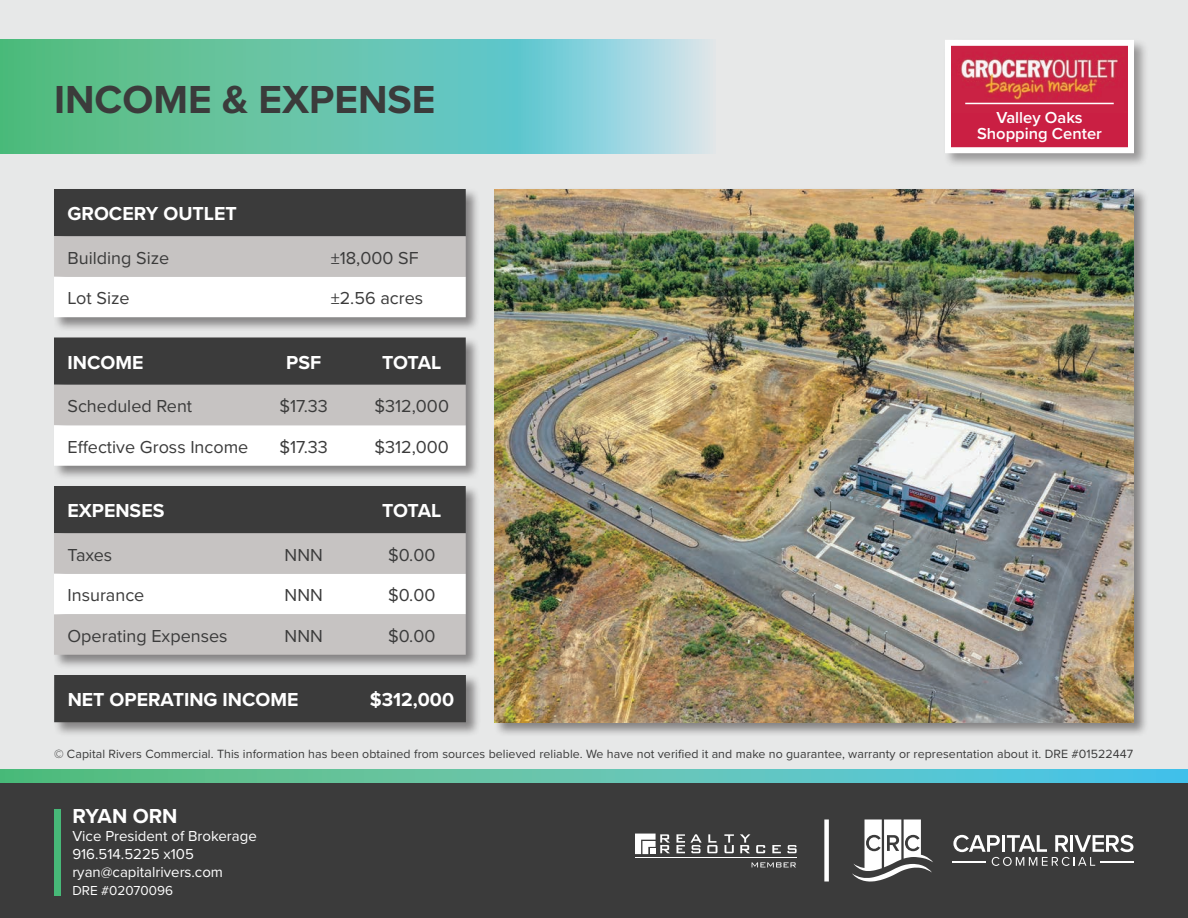
<style>
.page{position:relative;width:1188px;height:918px;background:#e7e8e8}
.page>*{position:absolute;margin:0;border:0;box-sizing:border-box;transform-origin:0 0}
.t1{font:700 40.5px "Proxima Nova";color:#3b3b3b}
.t2{font:700 21px "Proxima Nova";color:#fff}
.t3{font:700 19.5px "Proxima Nova";color:#fff}
.t4{font:18px "Proxima Nova";color:#3b3b3b}
.t5{font:600 16.5px "Proxima Nova";color:#fff}
.t6{font:15px "Proxima Nova";color:#fff}
.t7{font:13.5px "Proxima Nova";color:#fff}
.t8{font:12.3px "Proxima Nova";letter-spacing:.005em;color:#3b3b3b}
</style>
<div class="page">
<svg style="left:0;top:40px;width:708px;height:113px"></svg>
<div style="left:493px;top:188px;width:656px;height:549px;background:#231f20;opacity:.5"></div>
<img style="left:495px;top:189px;width:639px;height:533px">
<div style="left:944px;top:38px;width:205px;height:130px;background:#231f20;opacity:.4"></div>
<div style="left:948px;top:43px;width:183px;height:107px;background:#ca1f43"></div>
<img style="left:960px;top:53px;width:158px;height:52px">
<div style="left:945px;top:40px;width:189px;height:113px;border:6px solid #fff"></div>
<hr style="left:965px;top:103px;width:149px;height:1px;background:#fff">
<div style="left:53px;top:188px;width:428px;height:144px;background:#231f20;opacity:.5"></div>
<svg style="left:54px;top:189px;width:412px;height:128px"></svg>
<div style="left:53px;top:336px;width:428px;height:145px;background:#231f20;opacity:.5"></div>
<svg style="left:54px;top:338px;width:412px;height:128px"></svg>
<div style="left:53px;top:484px;width:428px;height:186px;background:#231f20;opacity:.5"></div>
<div style="left:54px;top:486px;width:412px;height:47px;background:#3b3b3b"></div>
<div style="left:54px;top:533px;width:412px;height:122px;background:#c6c3c2"></div>
<div style="left:54px;top:574px;width:412px;height:40px;background:#fff"></div>
<div style="left:53px;top:674px;width:428px;height:63px;background:#231f20;opacity:.5"></div>
<div style="left:54px;top:675px;width:412px;height:47px;background:#3b3b3b"></div>
<div style="left:0;top:783px;width:1188px;height:135px;background:#3b3b3b"></div>
<svg style="left:0;top:770px;width:1188px;height:13px"></svg>
<div style="left:54px;top:809px;width:7px;height:86px;background:#47b978"></div>
<svg style="left:756px;top:845px;width:9px;height:8px"></svg>
<svg style="left:772px;top:845px;width:9px;height:8px"></svg>
<svg style="left:787px;top:845px;width:10px;height:8px"></svg>
<svg style="left:635px;top:834px;width:35px;height:20px"></svg>
<svg style="left:676px;top:834px;width:41px;height:19px"></svg>
<svg style="left:724px;top:834px;width:10px;height:19px"></svg>
<svg style="left:740px;top:834px;width:10px;height:19px"></svg>
<hr style="left:635px;top:858px;width:162px;height:1px;background:#fff">
<svg style="left:752px;top:862px;width:44px;height:5px"></svg>
<svg style="left:953px;top:835px;width:180px;height:31px"></svg>
<hr style="left:1101px;top:861px;width:33px;height:1px;background:#fff">
<svg style="left:852px;top:819px;width:81px;height:63px"></svg>
<div style="left:824px;top:819px;width:5px;height:63px;background:#fff"></div>
<p class="t1" style="left:54px;top:69px;width:383px">INCOME &amp; EXPENSE</p>
<p class="t3" style="left:68px;top:199px;width:171px">GROCERY OUTLET</p>
<p class="t4" style="left:68px;top:244px;width:103px">Building Size</p>
<p class="t4" style="left:331px;top:244px;width:89px">±18,000 SF</p>
<p class="t4" style="left:68px;top:285px;width:64px">Lot Size</p>
<p class="t4" style="left:331px;top:285px;width:94px">±2.56 acres</p>
<p class="t3" style="left:68px;top:348px;width:77px">INCOME</p>
<p class="t3" style="left:286px;top:348px;width:37px">PSF</p>
<p class="t3" style="left:382px;top:348px;width:60px">TOTAL</p>
<p class="t4" style="left:68px;top:393px;width:126px">Scheduled Rent</p>
<p class="t4" style="left:280px;top:393px;width:50px">$17.33</p>
<p class="t4" style="left:374px;top:393px;width:76px">$312,000</p>
<p class="t4" style="left:67px;top:433px;width:182px">Effective Gross Income</p>
<p class="t4" style="left:279px;top:433px;width:50px">$17.33</p>
<p class="t4" style="left:374px;top:433px;width:76px">$312,000</p>
<p class="t3" style="left:68px;top:496px;width:98px">EXPENSES</p>
<p class="t3" style="left:382px;top:496px;width:60px">TOTAL</p>
<p class="t4" style="left:68px;top:541px;width:46px">Taxes</p>
<p class="t4" style="left:285px;top:541px;width:40px">NNN</p>
<p class="t4" style="left:388px;top:541px;width:49px">$0.00</p>
<p class="t4" style="left:68px;top:582px;width:78px">Insurance</p>
<p class="t4" style="left:285px;top:582px;width:40px">NNN</p>
<p class="t4" style="left:388px;top:582px;width:49px">$0.00</p>
<p class="t4" style="left:68px;top:622px;width:162px">Operating Expenses</p>
<p class="t4" style="left:285px;top:622px;width:40px">NNN</p>
<p class="t4" style="left:388px;top:622px;width:49px">$0.00</p>
<p class="t3" style="left:68px;top:685px;width:232px">NET OPERATING INCOME</p>
<p class="t3" style="left:370px;top:685px;width:86px">$312,000</p>
<p class="t5" style="left:996px;top:105px;width:88px">Valley Oaks</p>
<p class="t5" style="left:977px;top:121px;width:126px">Shopping Center</p>
<p class="t8" style="left:54px;top:745px;width:1081px">© Capital Rivers Commercial. This information has been obtained from sources believed reliable. We have not verified it and make no guarantee, warranty or representation about it. DRE #01522447</p>
<p class="t2" style="left:72px;top:800px;width:107px">RYAN ORN</p>
<p class="t6" style="left:72px;top:825px;width:186px">Vice President of Brokerage</p>
<p class="t6" style="left:72px;top:843px;width:123px">916.514.5225 x105</p>
<p class="t6" style="left:72px;top:861px;width:152px">ryan@capitalrivers.com</p>
<p class="t7" style="left:72px;top:880px;width:102px">DRE #02070096</p>
</div>
